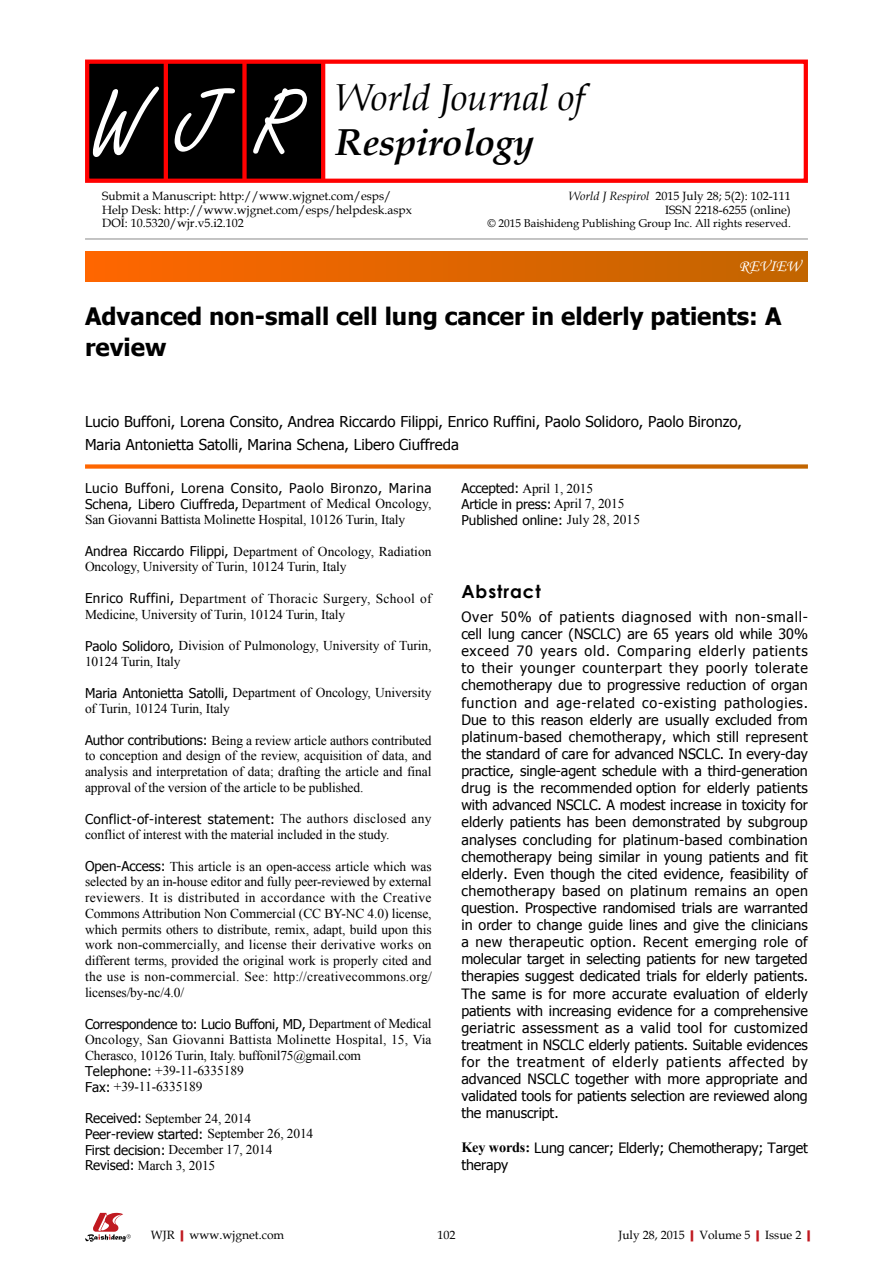
<style>
.page{position:relative;width:893px;height:1263px;background:#fff}
.page>*{position:absolute;margin:0;border:0;box-sizing:border-box;transform-origin:0 0}
.t1{font:97.5px "Freestyle Script";color:#fff}
.t2{font:italic 37.5px "Book Antiqua";letter-spacing:-.01em;color:#000}
.t3{font:italic 700 37.5px "Book Antiqua";letter-spacing:-.01em;color:#000}
.t4{font:700 24px/31.5px "Tahoma";color:#000}
.t5{font:700 18px "Century Gothic";letter-spacing:.05em;color:#000}
.t6{font:16.5px "Monotype Corsiva";color:#fff}
.t7{font:15px/22.5px "Tahoma";color:#000}
.t8{font:14.25px/17.1px "Tahoma";letter-spacing:-.005em;color:#000;text-align:justify}
.t9{font:13.5px/15.8px "Times New Roman";letter-spacing:-.01em;color:#000}
.t10{font:13.5px/15.8px "Tahoma";color:#000}
.t11{font:13.5px "Tahoma";letter-spacing:.025em;color:#000}
.t12{font:13.5px "Tahoma";letter-spacing:-.02em;color:#000}
.t13{font:13.5px "Tahoma";letter-spacing:.04em;color:#000}
.t14{font:12px/13.5px "Book Antiqua";color:#000}
.t15{font:11.25px "Book Antiqua";color:#000}
.s1{font-style:italic}
.s2{font-family:"Tahoma"}
.s3{font-family:"Times New Roman"}
.s4{font-family:"Times New Roman";font-weight:700}
.s5{font-weight:700;color:#c01920}
</style>
<div class="page">
<div style="left:85px;top:252px;width:723px;height:29px;background:linear-gradient(to right,#f60,#c16500)"></div>
<hr style="left:85px;top:239px;width:723px;height:1px;background:#898989">
<svg style="left:85px;top:464px;width:723px;height:5px;background:#e47c26"></svg>
<svg style="left:85px;top:1213px;width:46px;height:29px"></svg>
<div style="left:87px;top:61px;width:236px;height:121px;background:#000"></div>
<hr style="left:164px;top:61px;width:4px;height:121px;background:#f00">
<div style="left:242px;top:61px;width:5px;height:121px;background:#f00"></div>
<hr style="left:321px;top:61px;width:4px;height:121px;background:#f00">
<div style="left:85px;top:60px;width:723px;height:123px;border:4px solid #f00"></div>
<h1 class="t1" style="left:91px;top:71px;width:208px">WJR</h1>
<h2 class="t2" style="left:336px;top:71px;width:250px">World Journal of</h2>
<h2 class="t3" style="left:336px;top:116px;width:200px">Respirology</h2>
<p class="t14" style="left:102px;top:189px;width:311px">Submit a Manuscript: http://www.wjgnet.com/esps/<br>Help Desk: http://www.wjgnet.com/esps/helpdesk.aspx<br>DOI: 10.5320/wjr.v5.i2.102</p>
<p class="t14" style="left:569px;top:189px;width:224px;text-align:right"><span class="s1">World J Respirol</span> 2015 July 28; 5(2): 102-111<br>ISSN 2218-6255 (online)</p>
<p class="t15" style="left:487px;top:215px;width:305px">© 2015 Baishideng Publishing Group Inc. All rights reserved.</p>
<p class="t6" style="left:739px;top:256px;width:63px">REVIEW</p>
<h3 class="t4" style="left:85px;top:299px;width:698px">Advanced non-small cell lung cancer in elderly patients: A review</h3>
<p class="t7" style="left:85px;top:410px;width:659px">Lucio Buffoni, Lorena Consito, Andrea Riccardo Filippi, Enrico Ruffini, Paolo Solidoro, Paolo Bironzo,<br>Maria Antonietta Satolli, Marina Schena, Libero Ciuffreda</p>
<p class="t13" style="left:85px;top:479px;width:348px">Lucio Buffoni, Lorena Consito, Paolo Bironzo, Marina</p>
<p class="t9" style="left:85px;top:496px;width:348px"><span class="s2">Schena, Libero Ciuffreda,</span> Department of Medical Oncology,<br>San Giovanni Battista Molinette Hospital, 10126 Turin, Italy</p>
<p class="t9" style="left:85px;top:543px;width:348px"><span class="s2">Andrea Riccardo Filippi,</span> Department of Oncology, Radiation<br>Oncology, University of Turin, 10124 Turin, Italy</p>
<p class="t9" style="left:85px;top:590px;width:348px"><span class="s2">Enrico Ruffini,</span> Department of Thoracic Surgery, School of<br>Medicine, University of Turin, 10124 Turin, Italy</p>
<p class="t9" style="left:85px;top:637px;width:348px"><span class="s2">Paolo Solidoro,</span> Division of Pulmonology, University of Turin,<br>10124 Turin, Italy</p>
<p class="t9" style="left:85px;top:685px;width:348px"><span class="s2">Maria Antonietta Satolli,</span> Department of Oncology, University of Turin, 10124 Turin, Italy</p>
<p class="t9" style="left:85px;top:732px;width:348px;text-align:justify"><span class="s2">Author contributions:</span> Being a review article authors contributed to conception and design of the review, acquisition of data, and analysis and interpretation of data; drafting the article and final approval of the version of the article to be published.</p>
<p class="t11" style="left:85px;top:810px;width:348px">Conflict-of-interest statement: <span class="s3">The authors disclosed any</span></p>
<p class="t9" style="left:85px;top:826px;width:306px">conflict of interest with the material included in the study.</p>
<p class="t9" style="left:85px;top:858px;width:348px;text-align:justify"><span class="s2">Open-Access:</span> This article is an open-access article which was selected by an in-house editor and fully peer-reviewed by external reviewers. It is distributed in accordance with the Creative Commons Attribution Non Commercial (CC BY-NC 4.0) license, which permits others to distribute, remix, adapt, build upon this work non-commercially, and license their derivative works on different terms, provided the original work is properly cited and the use is non-commercial. See: http://creativecommons.org/ licenses/by-nc/4.0/</p>
<p class="t12" style="left:85px;top:1015px;width:348px">Correspondence to: Lucio Buffoni, MD, <span class="s3">Department of Medical</span></p>
<p class="t9" style="left:85px;top:1031px;width:348px">Oncology, San Giovanni Battista Molinette Hospital, 15, Via Cherasco, 10126 Turin, Italy. buffonil75@gmail.com<br><span class="s2">Telephone:</span> +39-11-6335189<br><span class="s2">Fax:</span> +39-11-6335189</p>
<p class="t9" style="left:85px;top:1110px;width:168px"><span class="s2">Received:</span> September 24, 2014</p>
<p class="t10" style="left:85px;top:1125px;width:230px">Peer-review started: <span class="s3">September 26, 2014</span></p>
<p class="t9" style="left:85px;top:1141px;width:189px"><span class="s2">First decision:</span> December 17, 2014<br><span class="s2">Revised:</span> March 3, 2015</p>
<p class="t9" style="left:461px;top:480px;width:133px"><span class="s2">Accepted:</span> April 1, 2015</p>
<p class="t10" style="left:461px;top:495px;width:180px">Article in press: <span class="s3">April 7, 2015<br></span>Published online: <span class="s3">July 28, 2015</span></p>
<h3 class="t5" style="left:461px;top:578px;width:81px">Abstract</h3>
<p class="t8" style="left:461px;top:608px;width:348px">Over 50% of patients diagnosed with non-small&shy;cell lung cancer (NSCLC) are 65 years old while 30% exceed 70 years old. Comparing elderly patients to their younger counterpart they poorly tolerate chemotherapy due to progressive reduction of organ function and age-related co-existing pathologies.<br>Due to this reason elderly are usually excluded from platinum-based chemotherapy, which still represent the standard of care for advanced NSCLC. In every-day practice, single-agent schedule with a third-generation drug is the recommended option for elderly patients with advanced NSCLC. A modest increase in toxicity for elderly patients has been demonstrated by subgroup analyses concluding for platinum-based combination chemotherapy being similar in young patients and fit elderly. Even though the cited evidence, feasibility of chemotherapy based on platinum remains an open question. Prospective randomised trials are warranted in order to change guide lines and give the clinicians a new therapeutic option. Recent emerging role of molecular target in selecting patients for new targeted therapies suggest dedicated trials for elderly patients.<br>The same is for more accurate evaluation of elderly patients with increasing evidence for a comprehensive geriatric assessment as a valid tool for customized treatment in NSCLC elderly patients. Suitable evidences for the treatment of elderly patients affected by advanced NSCLC together with more appropriate and validated tools for patients selection are reviewed along the manuscript.</p>
<p class="t8" style="left:461px;top:1138px;width:348px"><span class="s4">Key words:</span> Lung cancer; Elderly; Chemotherapy; Target therapy</p>
<p class="t14" style="left:151px;top:1227px;width:135px">WJR<span class="s5">|</span>www.wjgnet.com</p>
<p class="t14" style="left:437px;top:1227px;width:19px">102</p>
<p class="t14" style="left:618px;top:1227px;width:199px">July 28, 2015<span class="s5">|</span>Volume 5<span class="s5">|</span>Issue 2<span class="s5">|</span></p>
</div>
